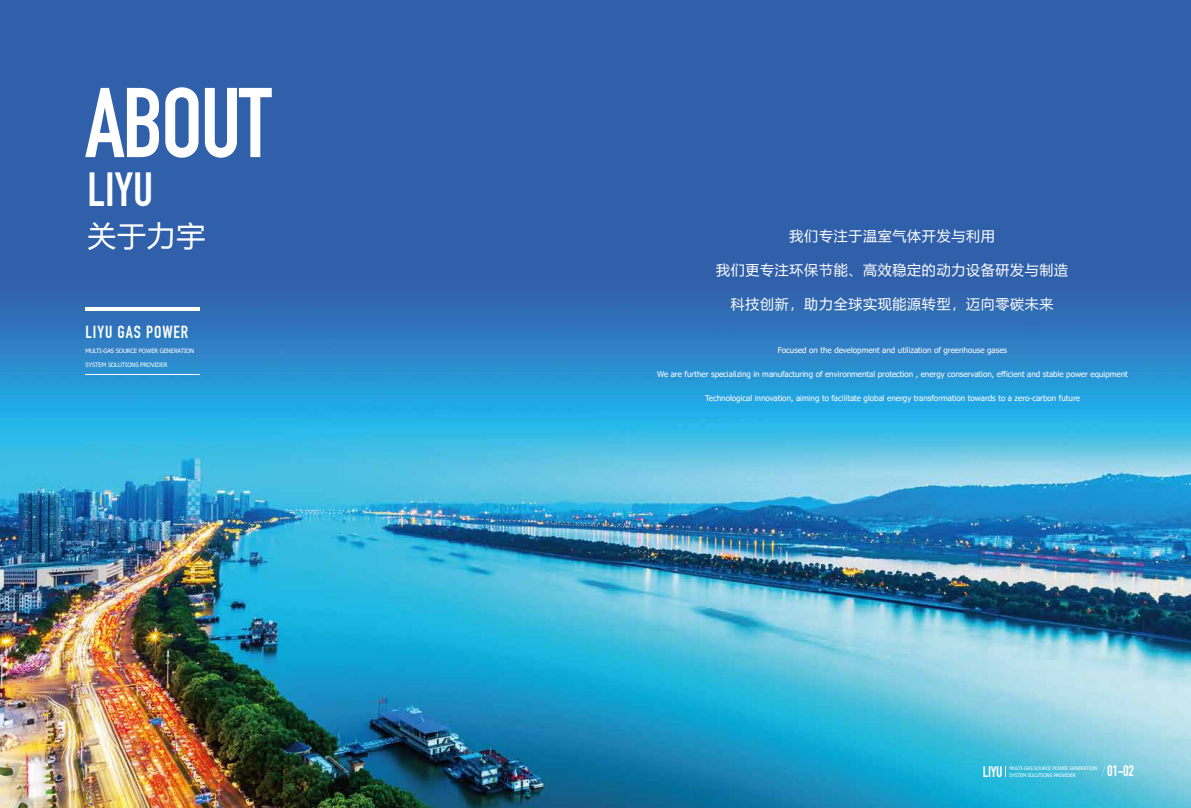
<style>
.page{position:relative;width:1191px;height:808px;background:#fff}
.page>*{position:absolute;margin:0;border:0;box-sizing:border-box;transform-origin:0 0}
.t1{font:97.2px "DIN Engschrift";letter-spacing:-.025em;color:#fff}
.t2{font:47.2px "DIN Engschrift";color:#fff}
.t3{font:28.8px "FZLTH GB1 4";color:#fff}
.t4{font:17.3px "DIN Engschrift";letter-spacing:.055em;color:#fff}
.t5{font:15px "DIN Engschrift";letter-spacing:-.025em;color:#fff}
.t6{font:14px "Microsoft Ya Hei";letter-spacing:.05em;color:#fff}
.t7{font:8px "Tahoma";color:#fff}
.t8{font:6px "Tahoma";letter-spacing:-.025em;color:#fff}
.t9{font:4.8px "Tahoma";letter-spacing:-.025em;color:#fff}
</style>
<div class="page">
<img style="left:0;top:0;width:1191px;height:808px">
<svg style="left:1101px;top:766px;width:4px;height:11px"></svg>
<hr style="left:86px;top:307px;width:114px;height:3px;background:#fff">
<hr style="left:86px;top:374px;width:114px;height:1px;background:#fff">
<h1 class="t1" style="left:85px;top:66px;width:188px">ABOUT</h1>
<h2 class="t2" style="left:88px;top:162px;width:67px">LIYU</h2>
<h3 class="t3" style="left:88px;top:220px;width:119px">关于力宇</h3>
<h3 class="t4" style="left:86px;top:322px;width:104px">LIYU GAS POWER</h3>
<p class="t8" style="left:86px;top:347px;width:110px">MULTI-GAS SOURCE POWER GENERATION</p>
<p class="t8" style="left:86px;top:361px;width:83px">SYSTEM SOLUTIONS PROVIDER</p>
<h3 class="t6" style="left:789px;top:226px;width:207px">我们专注于温室气体开发与利用</h3>
<h3 class="t6" style="left:716px;top:260px;width:354px">我们更专注环保节能、高效稳定的动力设备研发与制造</h3>
<h3 class="t6" style="left:731px;top:294px;width:324px">科技创新，助力全球实现能源转型，迈向零碳未来</h3>
<p class="t7" style="left:778px;top:345px;width:231px">Focused on the development and utilization of greenhouse gases</p>
<p class="t7" style="left:657px;top:369px;width:472px">We are further specializing in manufacturing of environmental protection , energy conservation, efficient and stable power equipment</p>
<p class="t7" style="left:705px;top:393px;width:376px">Technological innovation, aiming to facilitate global energy transformation towards to a zero-carbon future</p>
<h3 class="t5" style="left:983px;top:763px;width:21px">LIYU</h3>
<p class="t9" style="left:1009px;top:772px;width:68px">SYSTEM SOLUTIONS PROVIDER</p>
<h3 class="t5" style="left:1107px;top:762px;width:28px">01-02</h3>
<p class="t9" style="left:1009px;top:765px;width:89px">MULTI-GAS SOURCE POWER GENERATION</p>
</div>
